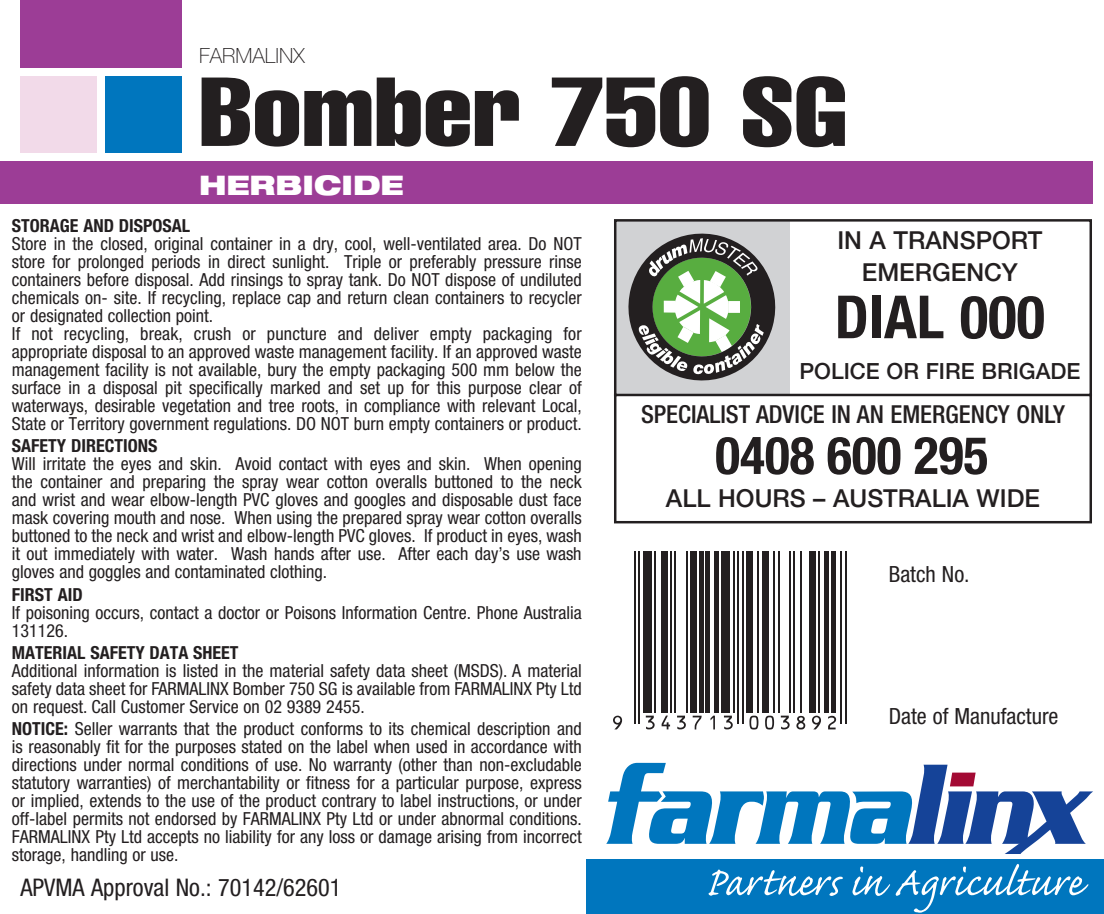
<style>
.page{position:relative;width:1104px;height:914px;background:#fff}
.page>*{position:absolute;margin:0;border:0;box-sizing:border-box;transform-origin:0 0}
.t1{font:extra-condensed 96px "Helvetica";color:#231f20;scale:1.2 1}
.t2{font:700 condensed 59.4px "Helvetica Neue";color:#231f20}
.t3{font:700 condensed 52.2px "Helvetica Neue";color:#231f20}
.t4{font:900 expanded 27px "Helvetica Neue";color:#fff}
.t5{font:500 24.9px/32.1px "Helvetica Neue";color:#231f20;text-align:center}
.t6{font:500 condensed 24.9px "Helvetica Neue";color:#231f20}
.t7{font:condensed 24.3px "Helvetica Neue";color:#231f20}
.t8{font:condensed 22.2px "Helvetica Neue";color:#231f20}
.t9{font:500 22.2px "Helvetica Neue";color:#231f20}
.t10{font:100 21px "Helvetica Neue";color:#231f20}
.t11{font:condensed 18px/18px "Helvetica Neue";color:#231f20;text-align:justify}
.t12{font:700 condensed 18px "Helvetica Neue";color:#231f20}
.s1{font-weight:700}
</style>
<div class="page">
<div style="left:0;top:162px;width:1093px;height:42px;background:#9c3d96"></div>
<div style="left:20px;top:77px;width:77px;height:76px;background:#f2dae9"></div>
<div style="left:106px;top:77px;width:76px;height:76px;background:#0076be"></div>
<div style="left:20px;top:0;width:162px;height:68px;background:#9c3d96"></div>
<div style="left:586px;top:859px;width:518px;height:54px;background:#0076be"></div>
<svg style="left:606px;top:762px;width:487px;height:91px"></svg>
<svg style="left:708px;top:869px;width:135px;height:26px"></svg>
<svg style="left:852px;top:866px;width:38px;height:29px"></svg>
<svg style="left:896px;top:864px;width:192px;height:48px"></svg>
<svg style="left:614px;top:219px;width:478px;height:305px"></svg>
<hr style="left:634px;top:551px;width:2px;height:173px;background:#231f20">
<hr style="left:638px;top:551px;width:2px;height:173px;background:#231f20">
<div style="left:643px;top:551px;width:9px;height:162px;background:#231f20"></div>
<hr style="left:654px;top:551px;width:2px;height:162px;background:#231f20">
<div style="left:661px;top:551px;width:6px;height:162px;background:#231f20"></div>
<hr style="left:670px;top:551px;width:2px;height:162px;background:#231f20">
<hr style="left:674px;top:551px;width:2px;height:162px;background:#231f20">
<hr style="left:686px;top:551px;width:1px;height:162px;background:#231f20">
<div style="left:690px;top:551px;width:6px;height:162px;background:#231f20"></div>
<hr style="left:699px;top:551px;width:4px;height:162px;background:#231f20">
<hr style="left:706px;top:551px;width:4px;height:162px;background:#231f20">
<hr style="left:715px;top:551px;width:4px;height:162px;background:#231f20">
<div style="left:722px;top:551px;width:8px;height:162px;background:#231f20"></div>
<hr style="left:733px;top:551px;width:2px;height:162px;background:#231f20">
<hr style="left:737px;top:551px;width:2px;height:173px;background:#231f20">
<hr style="left:742px;top:551px;width:2px;height:173px;background:#231f20">
<div style="left:746px;top:551px;width:7px;height:162px;background:#231f20"></div>
<hr style="left:757px;top:551px;width:2px;height:162px;background:#231f20">
<div style="left:762px;top:551px;width:6px;height:162px;background:#231f20"></div>
<hr style="left:773px;top:551px;width:2px;height:162px;background:#231f20">
<hr style="left:778px;top:551px;width:2px;height:162px;background:#231f20">
<hr style="left:789px;top:551px;width:2px;height:162px;background:#231f20">
<hr style="left:793px;top:551px;width:2px;height:162px;background:#231f20">
<hr style="left:800px;top:551px;width:2px;height:162px;background:#231f20">
<div style="left:809px;top:551px;width:6px;height:162px;background:#231f20"></div>
<hr style="left:818px;top:551px;width:2px;height:162px;background:#231f20">
<hr style="left:825px;top:551px;width:4px;height:162px;background:#231f20">
<hr style="left:832px;top:551px;width:4px;height:162px;background:#231f20">
<hr style="left:840px;top:551px;width:2px;height:173px;background:#231f20">
<hr style="left:845px;top:551px;width:2px;height:173px;background:#231f20">
<svg style="left:613px;top:715px;width:9px;height:14px"></svg>
<svg style="left:646px;top:715px;width:9px;height:14px"></svg>
<svg style="left:662px;top:715px;width:8px;height:14px"></svg>
<svg style="left:677px;top:715px;width:9px;height:14px"></svg>
<svg style="left:693px;top:715px;width:9px;height:14px"></svg>
<svg style="left:711px;top:715px;width:4px;height:14px"></svg>
<svg style="left:724px;top:715px;width:9px;height:14px"></svg>
<svg style="left:749px;top:715px;width:9px;height:14px"></svg>
<svg style="left:765px;top:715px;width:9px;height:14px"></svg>
<svg style="left:781px;top:715px;width:9px;height:14px"></svg>
<svg style="left:796px;top:715px;width:9px;height:14px"></svg>
<svg style="left:812px;top:715px;width:9px;height:14px"></svg>
<svg style="left:828px;top:715px;width:8px;height:14px"></svg>
<p class="t10" style="left:199px;top:44px;width:107px">FARMALINX</p>
<h1 class="t1" style="left:199px;top:51px;width:542px">Bomber 750 SG</h1>
<h3 class="t4" style="left:199px;top:168px;width:206px">HERBICIDE</h3>
<p class="t12" style="left:12px;top:215px;width:180px">STORAGE AND DISPOSAL</p>
<p class="t11" style="left:12px;top:234px;width:571px;text-align:left">Store in the closed, original container in a dry, cool, well-ventilated area. Do NOT store for prolonged periods in direct sunlight. Triple or preferably pressure rinse containers before disposal. Add rinsings to spray tank. Do NOT dispose of undiluted chemicals on- site. If recycling, replace cap and return clean containers to recycler or designated collection point.<br>If not recycling, break, crush or puncture and deliver empty packaging for appropriate disposal to an approved waste management facility. If an approved waste management facility is not available, bury the empty packaging 500 mm below the surface in a disposal pit specifically marked and set up for this purpose clear of waterways, desirable vegetation and tree roots, in compliance with relevant Local, State or Territory government regulations. DO NOT burn empty containers or product.</p>
<p class="t12" style="left:12px;top:435px;width:147px">SAFETY DIRECTIONS</p>
<p class="t11" style="left:12px;top:455px;width:571px">Will irritate the eyes and skin. Avoid contact with eyes and skin. When opening the container and preparing the spray wear cotton overalls buttoned to the neck and wrist and wear elbow-length PVC gloves and googles and disposable dust face mask covering mouth and nose. When using the prepared spray wear cotton overalls buttoned to the neck and wrist and elbow-length PVC gloves. If product in eyes, wash it out immediately with water. Wash hands after use. After each day’s use wash gloves and goggles and contaminated clothing.</p>
<p class="t12" style="left:12px;top:583px;width:72px">FIRST AID</p>
<p class="t11" style="left:12px;top:603px;width:571px">If poisoning occurs, contact a doctor or Poisons Information Centre. Phone Australia<br>131126.</p>
<p class="t12" style="left:12px;top:641px;width:228px">MATERIAL SAFETY DATA SHEET</p>
<p class="t11" style="left:12px;top:661px;width:571px">Additional information is listed in the material safety data sheet (MSDS). A material safety data sheet for FARMALINX Bomber 750 SG is available from FARMALINX Pty Ltd on request. Call Customer Service on 02 9389 2455.</p>
<p class="t11" style="left:12px;top:719px;width:571px"><span class="s1">NOTICE:</span> Seller warrants that the product conforms to its chemical description and is reasonably fit for the purposes stated on the label when used in accordance with directions under normal conditions of use. No warranty (other than non-excludable statutory warranties) of merchantability or fitness for a particular purpose, express or implied, extends to the use of the product contrary to label instructions, or under off-label permits not endorsed by FARMALINX Pty Ltd or under abnormal conditions.<br>FARMALINX Pty Ltd accepts no liability for any loss or damage arising from incorrect storage, handling or use.</p>
<h3 class="t7" style="left:20px;top:873px;width:322px">APVMA Approval No.: 70142/62601</h3>
<h3 class="t5" style="left:837px;top:224px;width:206px">IN A TRANSPORT<br>EMERGENCY</h3>
<h2 class="t2" style="left:835px;top:281px;width:212px">DIAL 000</h2>
<p class="t9" style="left:799px;top:357px;width:283px">POLICE OR FIRE BRIGADE</p>
<h3 class="t6" style="left:641px;top:399px;width:426px">SPECIALIST ADVICE IN AN EMERGENCY ONLY</h3>
<h3 class="t3" style="left:715px;top:423px;width:275px">0408 600 295</h3>
<h3 class="t5" style="left:666px;top:481px;width:375px">ALL HOURS – AUSTRALIA WIDE</h3>
<p class="t8" style="left:889px;top:561px;width:82px">Batch No.</p>
<p class="t8" style="left:889px;top:703px;width:171px">Date of Manufacture</p>
</div>
